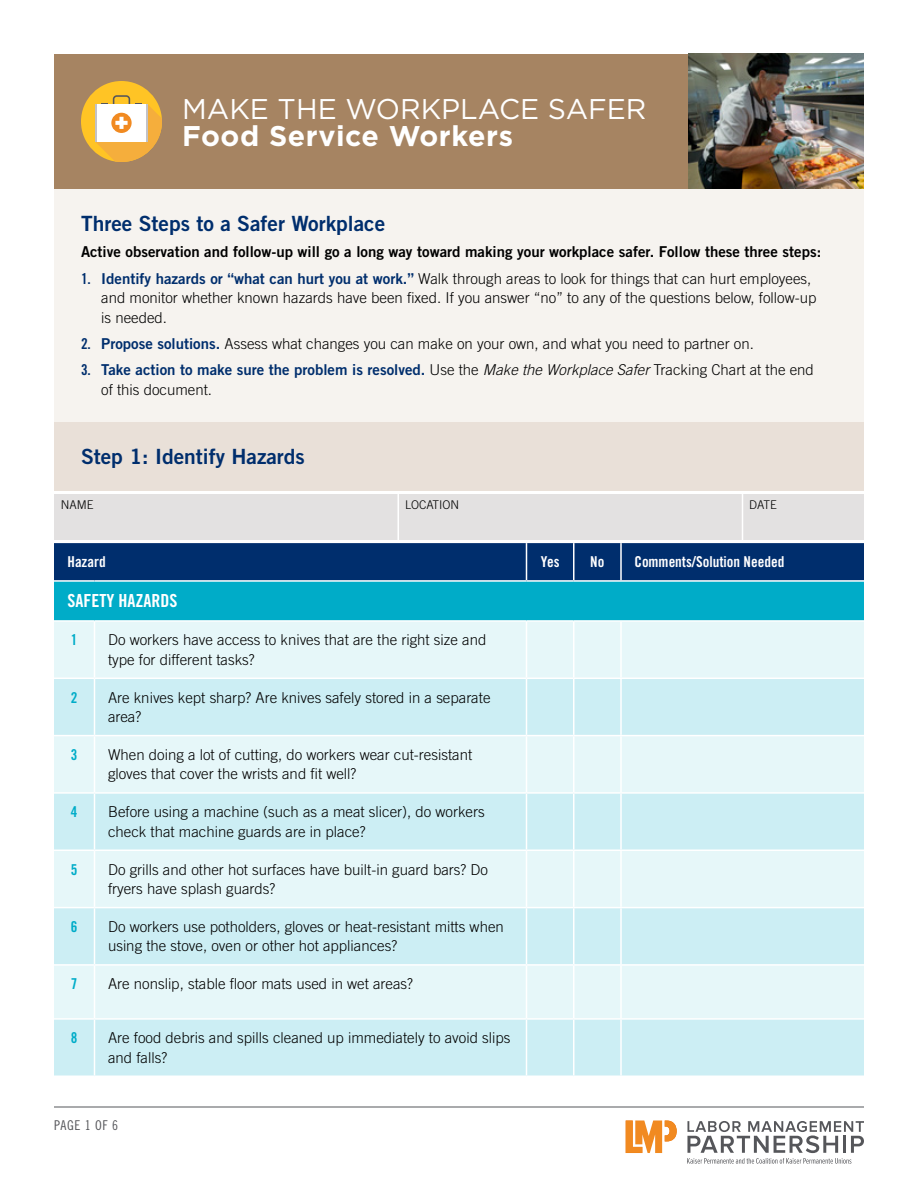
<style>
.page{position:relative;width:918px;height:1188px;background:#fff}
.page>*{position:absolute;margin:0;border:0;box-sizing:border-box;transform-origin:0 0}
.t1{font:28.5px/27px "Gotham";color:#fff}
.t2{font:21px "Trade Gothic LT Std Bd 2";color:#002e6d}
.t3{font:18px "Trade Gothic LT Std Bd Cn 20";color:#fff}
.t4{font:300 15px/19.5px "Trade Gothic LT Std";color:#000}
.t5{font:15px "Trade Gothic LT Std Bd 2";color:#000}
.t6{font:15px "Trade Gothic LT Std Bd Cn 20";color:#fff}
.t7{font:15px "Trade Gothic LT Std Bd Cn 20";color:#00acc8}
.t8{font:13.5px "Trade Gothic LT Std Cn 18";letter-spacing:.05em;color:#55565a}
.t9{font:300 12px "Trade Gothic LT Std";color:#000}
.s1{font-weight:700}
.s2{font-family:"Trade Gothic LT Std Bd Cn 20";font-weight:400;color:#002e6d}
.s3{font-family:"Trade Gothic LT Std Bd 2";font-weight:400;color:#002e6d}
.s4{font-style:italic}
</style>
<div class="page">
<div style="left:54px;top:421px;width:810px;height:70px;background:#e9e0d8"></div>
<div style="left:54px;top:54px;width:810px;height:135px;background:#a68462"></div>
<div style="left:54px;top:189px;width:810px;height:233px;background:#f6f3ef"></div>
<div style="left:54px;top:581px;width:810px;height:40px;background:#00acc8"></div>
<div style="left:54px;top:622px;width:810px;height:56px;background:#e6f7f9"></div>
<svg style="left:54px;top:679px;width:810px;height:397px;background:#d7f1f6"></svg>
<hr style="left:54px;top:580px;width:40px;height:2px;background:#fff">
<hr style="left:94px;top:580px;width:432px;height:2px;background:#fff">
<hr style="left:526px;top:580px;width:48px;height:2px;background:#fff">
<hr style="left:574px;top:580px;width:47px;height:2px;background:#fff">
<hr style="left:621px;top:580px;width:243px;height:2px;background:#fff">
<hr style="left:54px;top:620px;width:40px;height:2px;background:#fff">
<hr style="left:94px;top:620px;width:432px;height:2px;background:#fff">
<hr style="left:94px;top:622px;width:1px;height:56px;background:#fff">
<hr style="left:526px;top:620px;width:48px;height:2px;background:#fff">
<hr style="left:526px;top:622px;width:1px;height:56px;background:#fff">
<hr style="left:574px;top:620px;width:47px;height:2px;background:#fff">
<hr style="left:573px;top:622px;width:1px;height:56px;background:#fff">
<hr style="left:621px;top:620px;width:243px;height:2px;background:#fff">
<hr style="left:620px;top:622px;width:2px;height:56px;background:#fff">
<hr style="left:94px;top:679px;width:1px;height:56px;background:#fff">
<hr style="left:526px;top:679px;width:1px;height:56px;background:#fff">
<hr style="left:573px;top:679px;width:1px;height:56px;background:#fff">
<hr style="left:620px;top:679px;width:2px;height:56px;background:#fff">
<hr style="left:54px;top:735px;width:40px;height:1px;background:#fff">
<hr style="left:94px;top:735px;width:432px;height:1px;background:#fff">
<hr style="left:94px;top:736px;width:1px;height:56px;background:#fff">
<hr style="left:526px;top:735px;width:48px;height:1px;background:#fff">
<hr style="left:526px;top:736px;width:1px;height:56px;background:#fff">
<hr style="left:574px;top:735px;width:47px;height:1px;background:#fff">
<hr style="left:573px;top:736px;width:1px;height:56px;background:#fff">
<hr style="left:621px;top:735px;width:243px;height:1px;background:#fff">
<hr style="left:620px;top:736px;width:2px;height:56px;background:#fff">
<hr style="left:54px;top:792px;width:40px;height:2px;background:#fff">
<hr style="left:94px;top:792px;width:432px;height:2px;background:#fff">
<hr style="left:94px;top:794px;width:1px;height:56px;background:#fff">
<hr style="left:526px;top:792px;width:48px;height:2px;background:#fff">
<hr style="left:526px;top:794px;width:1px;height:56px;background:#fff">
<hr style="left:574px;top:792px;width:47px;height:2px;background:#fff">
<hr style="left:573px;top:794px;width:1px;height:56px;background:#fff">
<hr style="left:621px;top:792px;width:243px;height:2px;background:#fff">
<hr style="left:620px;top:794px;width:2px;height:56px;background:#fff">
<hr style="left:54px;top:850px;width:40px;height:1px;background:#fff">
<hr style="left:94px;top:850px;width:432px;height:1px;background:#fff">
<hr style="left:94px;top:851px;width:1px;height:56px;background:#fff">
<hr style="left:526px;top:850px;width:48px;height:1px;background:#fff">
<hr style="left:526px;top:851px;width:1px;height:56px;background:#fff">
<hr style="left:574px;top:850px;width:47px;height:1px;background:#fff">
<hr style="left:573px;top:851px;width:1px;height:56px;background:#fff">
<hr style="left:621px;top:850px;width:243px;height:1px;background:#fff">
<hr style="left:620px;top:851px;width:2px;height:56px;background:#fff">
<hr style="left:54px;top:907px;width:40px;height:1px;background:#fff">
<hr style="left:94px;top:907px;width:432px;height:1px;background:#fff">
<hr style="left:94px;top:908px;width:1px;height:56px;background:#fff">
<hr style="left:526px;top:907px;width:48px;height:1px;background:#fff">
<hr style="left:526px;top:908px;width:1px;height:56px;background:#fff">
<hr style="left:574px;top:907px;width:47px;height:1px;background:#fff">
<hr style="left:573px;top:908px;width:1px;height:56px;background:#fff">
<hr style="left:621px;top:907px;width:243px;height:1px;background:#fff">
<hr style="left:620px;top:908px;width:2px;height:56px;background:#fff">
<hr style="left:54px;top:964px;width:40px;height:2px;background:#fff">
<hr style="left:94px;top:964px;width:432px;height:2px;background:#fff">
<hr style="left:94px;top:966px;width:1px;height:52px;background:#fff">
<hr style="left:526px;top:964px;width:48px;height:2px;background:#fff">
<hr style="left:526px;top:966px;width:1px;height:52px;background:#fff">
<hr style="left:574px;top:964px;width:47px;height:2px;background:#fff">
<hr style="left:573px;top:966px;width:1px;height:52px;background:#fff">
<hr style="left:621px;top:964px;width:243px;height:2px;background:#fff">
<hr style="left:620px;top:966px;width:2px;height:52px;background:#fff">
<hr style="left:54px;top:1018px;width:40px;height:2px;background:#fff">
<hr style="left:94px;top:1018px;width:432px;height:2px;background:#fff">
<hr style="left:94px;top:1020px;width:1px;height:56px;background:#fff">
<hr style="left:526px;top:1018px;width:48px;height:2px;background:#fff">
<hr style="left:526px;top:1020px;width:1px;height:56px;background:#fff">
<hr style="left:574px;top:1018px;width:47px;height:2px;background:#fff">
<hr style="left:573px;top:1020px;width:1px;height:56px;background:#fff">
<hr style="left:621px;top:1018px;width:243px;height:2px;background:#fff">
<hr style="left:620px;top:1020px;width:2px;height:56px;background:#fff">
<hr style="left:54px;top:1107px;width:810px;height:1px;background:#55565a">
<svg style="left:54px;top:494px;width:810px;height:87px;background:#8396b1"></svg>
<hr style="left:398px;top:494px;width:1px;height:46px;background:#fff">
<hr style="left:742px;top:494px;width:1px;height:46px;background:#fff">
<img style="left:688px;top:54px;width:176px;height:135px">
<div style="left:81px;top:81px;width:81px;height:81px;background:#ffc425;border-radius:50%"></div>
<svg style="left:95px;top:95px;width:67px;height:67px"></svg>
<svg style="left:626px;top:1120px;width:51px;height:33px"></svg>
<svg style="left:687px;top:1121px;width:177px;height:43px"></svg>
<p class="t1" style="left:182px;top:95px;width:466px">MAKE THE WORKPLACE SAFER<br><span class="s1">Food Service Workers</span></p>
<p class="t2" style="left:81px;top:211px;width:306px">Three Steps to a Safer Workplace</p>
<p class="t5" style="left:81px;top:243px;width:742px">Active observation and follow-up will go a long way toward making your workplace safer. Follow these three steps:</p>
<p class="t4" style="left:101px;top:268px;width:717px;text-indent:-20px"><span class="s2">1.</span> <span class="s3">Identify hazards or “what can hurt you at work.”</span> Walk through areas to look for things that can hurt employees, and monitor whether known hazards have been fixed. If you answer “no” to any of the questions below, follow-up is needed.</p>
<p class="t4" style="left:81px;top:334px;width:674px"><span class="s2">2.</span> <span class="s3">Propose solutions.</span> Assess what changes you can make on your own, and what you need to partner on.</p>
<p class="t4" style="left:101px;top:360px;width:714px;text-indent:-20px"><span class="s2">3.</span> <span class="s3">Take action to make sure the problem is resolved.</span> Use the <span class="s4">Make the Workplace Safer</span> Tracking Chart at the end of this document.</p>
<p class="t2" style="left:81px;top:443px;width:225px">Step 1: Identify Hazards</p>
<p class="t9" style="left:61px;top:498px;width:34px">NAME</p>
<p class="t9" style="left:405px;top:498px;width:56px">LOCATION</p>
<p class="t9" style="left:749px;top:498px;width:29px">DATE</p>
<p class="t6" style="left:68px;top:553px;width:40px">Hazard</p>
<p class="t6" style="left:541px;top:553px;width:20px">Yes</p>
<p class="t6" style="left:590px;top:553px;width:16px">No</p>
<p class="t6" style="left:634px;top:553px;width:151px">Comments/Solution Needed</p>
<p class="t3" style="left:68px;top:590px;width:111px">SAFETY HAZARDS</p>
<p class="t7" style="left:71px;top:631px;width:8px">1</p>
<p class="t4" style="left:108px;top:630px;width:380px">Do workers have access to knives that are the right size and type for different tasks?</p>
<p class="t7" style="left:71px;top:688px;width:8px">2</p>
<p class="t4" style="left:108px;top:687px;width:384px">Are knives kept sharp? Are knives safely stored in a separate area?</p>
<p class="t7" style="left:71px;top:745px;width:8px">3</p>
<p class="t4" style="left:108px;top:745px;width:366px">When doing a lot of cutting, do workers wear cut-resistant gloves that cover the wrists and fit well?</p>
<p class="t7" style="left:71px;top:803px;width:8px">4</p>
<p class="t4" style="left:108px;top:802px;width:378px">Before using a machine (such as a meat slicer), do workers check that machine guards are in place?</p>
<p class="t7" style="left:71px;top:860px;width:8px">5</p>
<p class="t4" style="left:108px;top:859px;width:382px">Do grills and other hot surfaces have built-in guard bars? Do fryers have splash guards?</p>
<p class="t7" style="left:71px;top:917px;width:8px">6</p>
<p class="t4" style="left:108px;top:917px;width:397px">Do workers use potholders, gloves or heat-resistant mitts when using the stove, oven or other hot appliances?</p>
<p class="t7" style="left:71px;top:975px;width:8px">7</p>
<p class="t4" style="left:108px;top:974px;width:307px">Are nonslip, stable floor mats used in wet areas?</p>
<p class="t7" style="left:71px;top:1029px;width:8px">8</p>
<p class="t4" style="left:108px;top:1028px;width:404px">Are food debris and spills cleaned up immediately to avoid slips and falls?</p>
<p class="t8" style="left:54px;top:1117px;width:66px">PAGE 1 OF 6</p>
</div>
